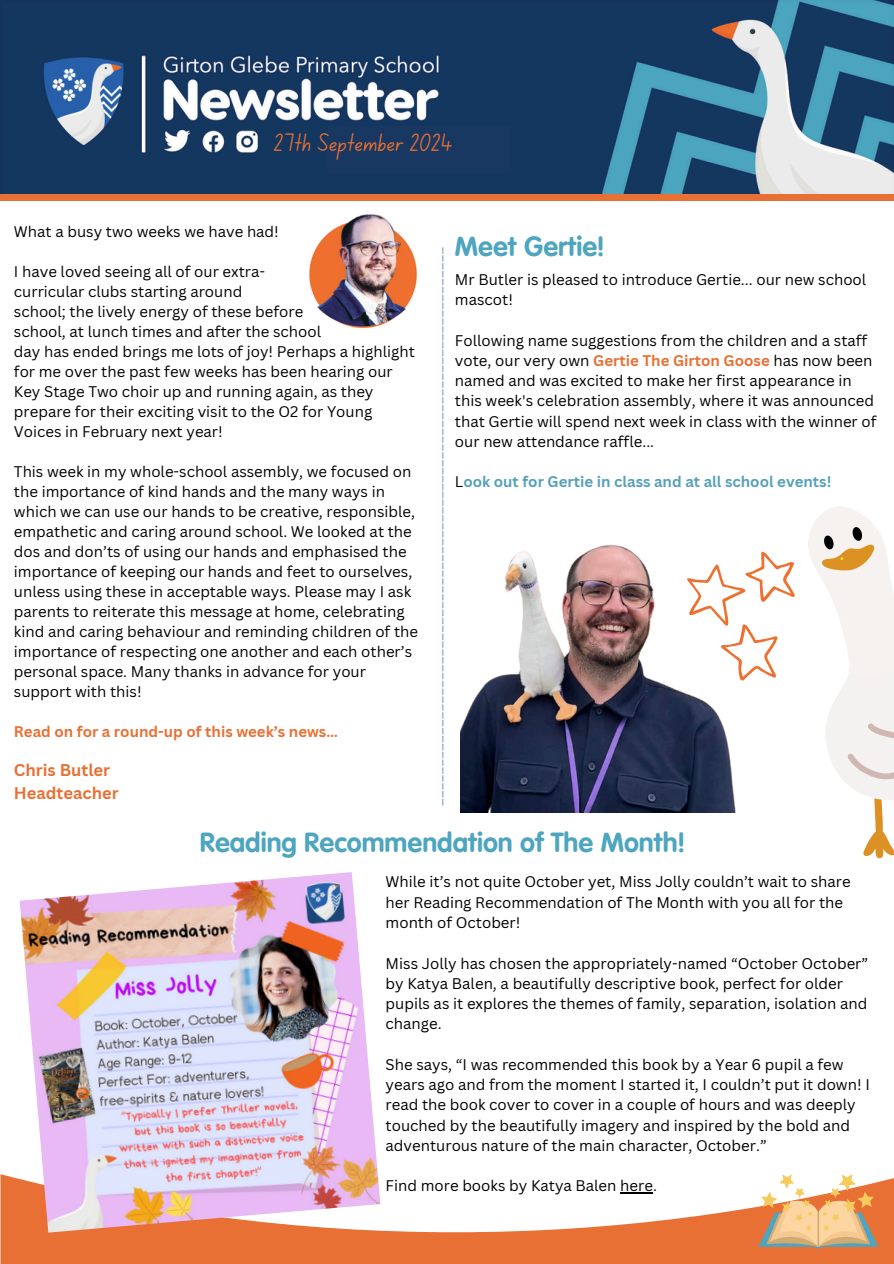
<style>
.page{position:relative;width:894px;height:1264px;background:#fff}
.page>*{position:absolute;margin:0;border:0;box-sizing:border-box;transform-origin:0 0}
.t1{font:700 27px "VAG Rounded Next";color:#4da5bf}
.t2{font:25.5px "Canva School Font";color:#e97034}
.t3{font:700 16.5px/23px "Canva Sans";color:#e97034}
.t4{font:15px/20.2px "Canva Sans";color:#000}
.t5{font:700 15px "Canva Sans";color:#57a0ba}
.t6{font:700 15px "Canva Sans";color:#e97034}
.s1{font-weight:700;color:#e97034}
.s2{font-weight:400;color:#000}
</style>
<div class="page">
<div style="left:0;top:185px;width:893px;height:16px;background:#e97034"></div>
<img style="left:0;top:0;width:893px;height:194px">
<div style="left:328px;top:126px;width:183px;height:47px;background:#183761"></div>
<img style="left:309px;top:214px;width:108px;height:115px">
<svg style="left:442px;top:247px;width:1px;height:558px"></svg>
<svg style="left:0;top:1174px;width:893px;height:89px;fill:#e97034"></svg>
<svg style="left:758px;top:1174px;width:120px;height:74px"></svg>
<img style="left:20px;top:872px;width:360px;height:360px">
<img style="left:460px;top:544px;width:214px;height:268px">
<svg style="left:674px;top:507px;width:219px;height:352px"></svg>
<hr style="left:620px;top:1192px;width:33px;height:1px;background:#000">
<p class="t2" style="left:274px;top:132px;width:180px">27th September 2024</p>
<p class="t4" style="left:14px;top:221px;width:266px">What a busy two weeks we have had!</p>
<h3 class="t4" style="left:14px;top:261px;width:253px">I have loved seeing all of our extra-</h3>
<h3 class="t4" style="left:14px;top:281px;width:230px">curricular clubs starting around</h3>
<h1 class="t4" style="left:14px;top:301px;width:291px">school; the lively energy of these before</h1>
<p class="t4" style="left:14px;top:321px;width:308px">school, at lunch times and after the school</p>
<p class="t4" style="left:14px;top:341px;width:402px">day has ended brings me lots of joy! Perhaps a highlight for me over the past few weeks has been hearing our Key Stage Two choir up and running again, as they prepare for their exciting visit to the O2 for Young Voices in February next year!</p>
<p class="t4" style="left:14px;top:461px;width:405px">This week in my whole-school assembly, we focused on the importance of kind hands and the many ways in which we can use our hands to be creative, responsible, empathetic and caring around school. We looked at the dos and don’ts of using our hands and emphasised the importance of keeping our hands and feet to ourselves, unless using these in acceptable ways. Please may I ask parents to reiterate this message at home, celebrating kind and caring behaviour and reminding children of the importance of respecting one another and each other’s personal space. Many thanks in advance for your support with this!</p>
<p class="t6" style="left:14px;top:721px;width:325px">Read on for a round-up of this week’s news…</p>
<p class="t3" style="left:14px;top:758px;width:106px">Chris Butler<br>Headteacher</p>
<p class="t1" style="left:200px;top:823px;width:486px">Reading Recommendation of The Month!</p>
<h1 class="t4" style="left:385px;top:871px;width:466px">While it’s not quite October yet, Miss Jolly couldn’t wait to share her Reading Recommendation of The Month with you all for the month of October!</h1>
<p class="t4" style="left:385px;top:952px;width:484px">Miss Jolly has chosen the appropriately-named “October October” by Katya Balen, a beautifully descriptive book, perfect for older pupils as it explores the themes of family, separation, isolation and change.</p>
<p class="t4" style="left:385px;top:1053px;width:485px">She says, “I was recommended this book by a Year 6 pupil a few years ago and from the moment I started it, I couldn’t put it down! I read the book cover to cover in a couple of hours and was deeply touched by the beautifully imagery and inspired by the bold and adventurous nature of the main character, October.”</p>
<p class="t4" style="left:385px;top:1175px;width:273px">Find more books by Katya Balen here.</p>
<p class="t1" style="left:455px;top:227px;width:151px">Meet Gertie!</p>
<p class="t4" style="left:455px;top:269px;width:412px">Mr Butler is pleased to introduce Gertie... our new school mascot!</p>
<p class="t4" style="left:455px;top:330px;width:423px">Following name suggestions from the children and a staff vote, our very own <span class="s1">Gertie The Girton Goose</span> has now been named and was excited to make her first appearance in this week's celebration assembly, where it was announced that Gertie will spend next week in class with the winner of our new attendance raffle...</p>
<p class="t5" style="left:455px;top:471px;width:378px"><span class="s2">L</span>ook out for Gertie in class and at all school events!</p>
</div>
